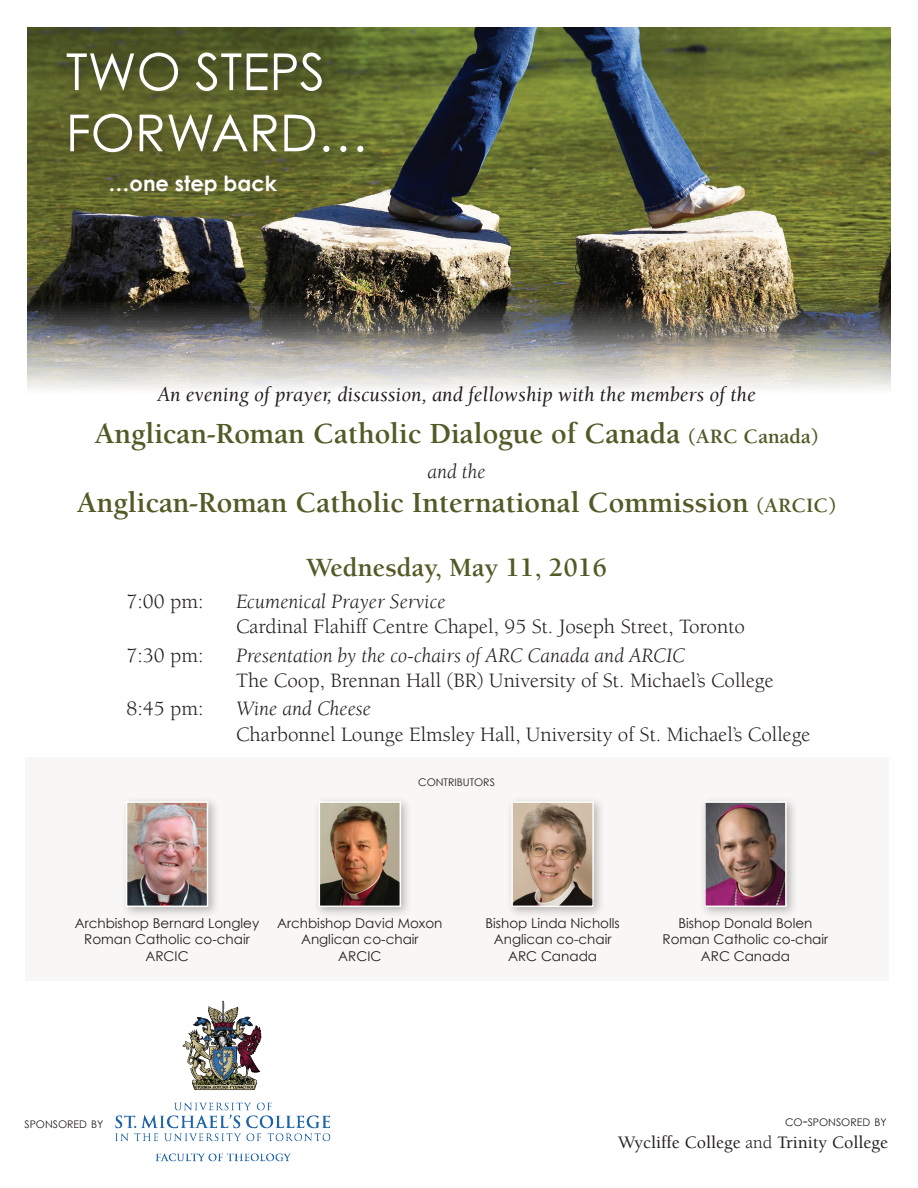
<style>
.page{position:relative;width:918px;height:1188px;background:#fff}
.page>*{position:absolute;margin:0;border:0;box-sizing:border-box;transform-origin:0 0}
.t1{font:51px/61.2px "Century Gothic";color:#fff}
.t2{font:700 30px "Berkeley";color:#535a26}
.t3{font:700 27px "Berkeley";color:#535a26}
.t4{font:21px "Berkeley";color:#231f20}
.t5{font:italic 21px "Berkeley";color:#231f20}
.t6{font:italic 21px "Berkeley";color:#231f20}
.t7{font:700 21px "Century Gothic";color:#fff}
.t8{font:500 18px "Berkeley";color:#231f20}
.t9{font:13.5px/16.2px "Century Gothic";color:#231f20;text-align:center}
.t10{font:10.5px "Century Gothic";color:#231f20}
.s1{font-size:21px}
.s2{font-size:15px}
.s3{font-weight:400}
</style>
<div class="page">
<div style="left:25px;top:757px;width:864px;height:224px;background:#f8f7f5"></div>
<div style="left:121px;top:796px;width:99px;height:123px;background:#231f20;opacity:.3"></div>
<img style="left:129px;top:804px;width:76px;height:100px">
<div style="left:126px;top:801px;width:82px;height:106px;border:2px solid #fff"></div>
<div style="left:506px;top:796px;width:100px;height:123px;background:#231f20;opacity:.3"></div>
<img style="left:514px;top:804px;width:77px;height:100px">
<div style="left:511px;top:801px;width:83px;height:106px;border:2px solid #fff"></div>
<div style="left:313px;top:796px;width:100px;height:123px;background:#231f20;opacity:.3"></div>
<img style="left:322px;top:804px;width:76px;height:100px">
<div style="left:319px;top:801px;width:82px;height:106px;border:2px solid #fff"></div>
<div style="left:699px;top:796px;width:99px;height:123px;background:#231f20;opacity:.3"></div>
<img style="left:707px;top:804px;width:77px;height:100px">
<div style="left:704px;top:801px;width:83px;height:106px;border:2px solid #fff"></div>
<img style="left:27px;top:27px;width:864px;height:363px">
<div style="left:62px;top:48px;width:313px;height:116px;background:#231f20;opacity:.3"></div>
<div style="left:106px;top:171px;width:181px;height:35px;background:#231f20;opacity:.3"></div>
<img style="left:115px;top:1000px;width:216px;height:162px">
<h1 class="t1" style="left:66px;top:40px;width:304px">TWO STEPS<br>FORWARD…</h1>
<p class="t7" style="left:109px;top:170px;width:170px">…one step back</p>
<p class="t6" style="left:157px;top:383px;width:600px">An evening of prayer, discussion, and fellowship with the members of the</p>
<h2 class="t2" style="left:94px;top:418px;width:726px">Anglican-Roman Catholic Dialogue of Canada <span class="s1">(ARC Canada)</span></h2>
<p class="t5" style="left:427px;top:460px;width:60px">and the</p>
<h2 class="t2" style="left:77px;top:486px;width:761px">Anglican-Roman Catholic International Commission <span class="s1">(ARCIC)</span></h2>
<p class="t3" style="left:306px;top:553px;width:302px">Wednesday, May 11, 2016</p>
<p class="t4" style="left:127px;top:590px;width:79px">7:00 pm:</p>
<p class="t5" style="left:236px;top:591px;width:211px">Ecumenical Prayer Service</p>
<p class="t4" style="left:236px;top:616px;width:511px">Cardinal Flahiff Centre Chapel, 95 St. Joseph Street, Toronto</p>
<p class="t4" style="left:127px;top:644px;width:79px">7:30 pm:</p>
<p class="t5" style="left:236px;top:644px;width:451px">Presentation by the co-chairs of ARC Canada and ARCIC</p>
<p class="t4" style="left:236px;top:669px;width:539px">The Coop, Brennan Hall (BR) University of St. Michael’s College</p>
<p class="t4" style="left:127px;top:698px;width:79px">8:45 pm:</p>
<p class="t5" style="left:236px;top:698px;width:137px">Wine and Cheese</p>
<p class="t4" style="left:236px;top:723px;width:576px">Charbonnel Lounge Elmsley Hall, University of St. Michael’s College</p>
<p class="t10" style="left:418px;top:776px;width:78px">CONTRIBUTORS</p>
<p class="t9" style="left:75px;top:915px;width:186px">Archbishop Bernard Longley<br>Roman Catholic co-chair<br>ARCIC</p>
<p class="t9" style="left:277px;top:915px;width:167px">Archbishop David Moxon<br>Anglican co-chair<br>ARCIC</p>
<p class="t9" style="left:486px;top:915px;width:136px">Bishop Linda Nicholls<br>Anglican co-chair<br>ARC Canada</p>
<p class="t9" style="left:663px;top:915px;width:167px">Bishop Donald Bolen<br>Roman Catholic co-chair<br>ARC Canada</p>
<p class="t10" style="left:25px;top:1118px;width:80px">SPONSORED BY</p>
<p class="t10" style="left:785px;top:1115px;width:103px">CO<span class="s2">-</span>SPONSORED BY</p>
<p class="t8" style="left:618px;top:1133px;width:272px">Wycliffe College <span class="s3">and</span> Trinity College</p>
</div>
